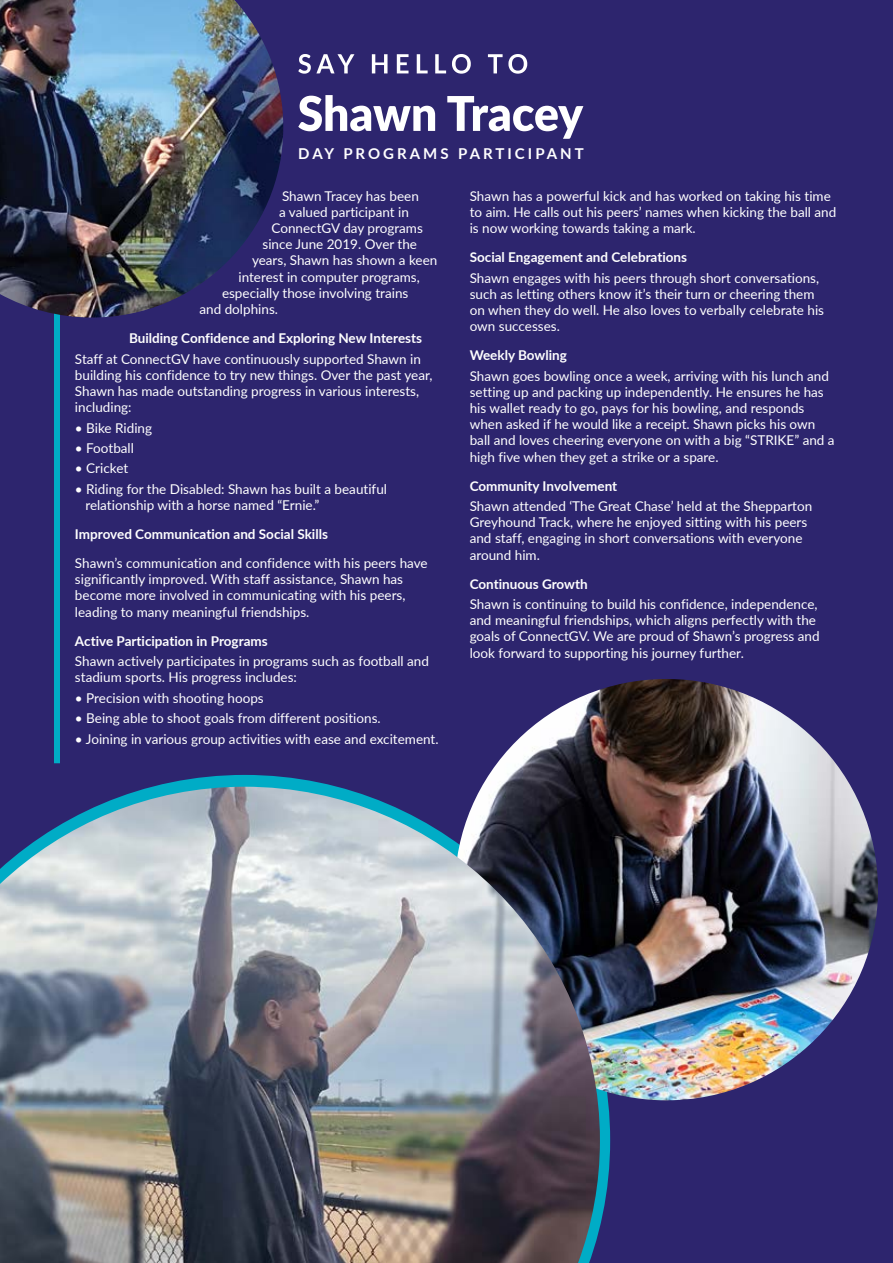
<style>
.page{position:relative;width:893px;height:1263px;background:#2d256e}
.page>*{position:absolute;margin:0;border:0;box-sizing:border-box;transform-origin:0 0}
.t1{font:700 15px "Lato";letter-spacing:.2em;color:#fff}
.t2{font:13.5px/16.2px "Lato";color:#fff}
.t3{font:700 13.5px "Lato";color:#fff}
</style>
<div class="page">
<div style="left:54px;top:189px;width:6px;height:574px;background:#00acc6"></div>
<img style="left:0;top:0;width:283px;height:317px">
<svg style="left:152px;top:775px;width:458px;height:451px"></svg>
<img style="left:455px;top:679px;width:423px;height:421px">
<img style="left:0;top:787px;width:600px;height:476px">
<svg style="left:298px;top:95px;width:285px;height:44px"></svg>
<svg style="left:298px;top:54px;width:229px;height:20px"></svg>
<p class="t1" style="left:298px;top:143px;width:287px">DAY PROGRAMS PARTICIPANT</p>
<p class="t2" style="left:282px;top:187px;width:138px">Shawn Tracey has been</p>
<p class="t2" style="left:279px;top:203px;width:131px">a valued participant in</p>
<p class="t2" style="left:271px;top:219px;width:153px">ConnectGV day programs</p>
<p class="t2" style="left:262px;top:236px;width:156px">since June 2019. Over the</p>
<p class="t2" style="left:252px;top:252px;width:187px">years, Shawn has shown a keen</p>
<p class="t2" style="left:238px;top:268px;width:183px">interest in computer programs,</p>
<p class="t2" style="left:222px;top:284px;width:188px">especially those involving trains</p>
<p class="t2" style="left:199px;top:300px;width:79px">and dolphins.</p>
<p class="t3" style="left:129px;top:328px;width:295px">Building Confidence and Exploring New Interests</p>
<p class="t2" style="left:75px;top:350px;width:359px">Staff at ConnectGV have continuously supported Shawn in building his confidence to try new things. Over the past year, Shawn has made outstanding progress in various interests, including:</p>
<p class="t2" style="left:75px;top:419px;width:79px">• Bike Riding</p>
<p class="t2" style="left:75px;top:439px;width:60px">• Football</p>
<p class="t2" style="left:75px;top:460px;width:55px">• Cricket</p>
<p class="t2" style="left:85px;top:480px;width:303px;text-indent:-10px">• Riding for the Disabled: Shawn has built a beautiful relationship with a horse named “Ernie.”</p>
<p class="t3" style="left:75px;top:524px;width:255px">Improved Communication and Social Skills</p>
<p class="t2" style="left:75px;top:554px;width:354px">Shawn’s communication and confidence with his peers have significantly improved. With staff assistance, Shawn has become more involved in communicating with his peers, leading to many meaningful friendships.</p>
<p class="t3" style="left:75px;top:631px;width:194px">Active Participation in Programs</p>
<p class="t2" style="left:75px;top:652px;width:356px">Shawn actively participates in programs such as football and stadium sports. His progress includes:</p>
<p class="t2" style="left:75px;top:689px;width:190px">• Precision with shooting hoops</p>
<p class="t2" style="left:75px;top:710px;width:307px">• Being able to shoot goals from different positions.</p>
<p class="t2" style="left:75px;top:730px;width:365px">• Joining in various group activities with ease and excitement.</p>
<p class="t2" style="left:470px;top:187px;width:368px">Shawn has a powerful kick and has worked on taking his time to aim. He calls out his peers’ names when kicking the ball and is now working towards taking a mark.</p>
<p class="t3" style="left:470px;top:247px;width:219px">Social Engagement and Celebrations</p>
<p class="t2" style="left:470px;top:269px;width:356px">Shawn engages with his peers through short conversations, such as letting others know it’s their turn or cheering them on when they do well. He also loves to verbally celebrate his own successes.</p>
<p class="t3" style="left:470px;top:345px;width:99px">Weekly Bowling</p>
<p class="t2" style="left:470px;top:367px;width:366px">Shawn goes bowling once a week, arriving with his lunch and setting up and packing up independently. He ensures he has his wallet ready to go, pays for his bowling, and responds when asked if he would like a receipt. Shawn picks his own ball and loves cheering everyone on with a big “STRIKE” and a high five when they get a strike or a spare.</p>
<p class="t3" style="left:470px;top:476px;width:149px">Community Involvement</p>
<p class="t2" style="left:470px;top:497px;width:344px">Shawn attended ‘The Great Chase’ held at the Shepparton Greyhound Track, where he enjoyed sitting with his peers and staff, engaging in short conversations with everyone around him.</p>
<p class="t3" style="left:470px;top:574px;width:119px">Continuous Growth</p>
<p class="t2" style="left:470px;top:595px;width:351px">Shawn is continuing to build his confidence, independence, and meaningful friendships, which aligns perfectly with the goals of ConnectGV. We are proud of Shawn’s progress and look forward to supporting his journey further.</p>
</div>
